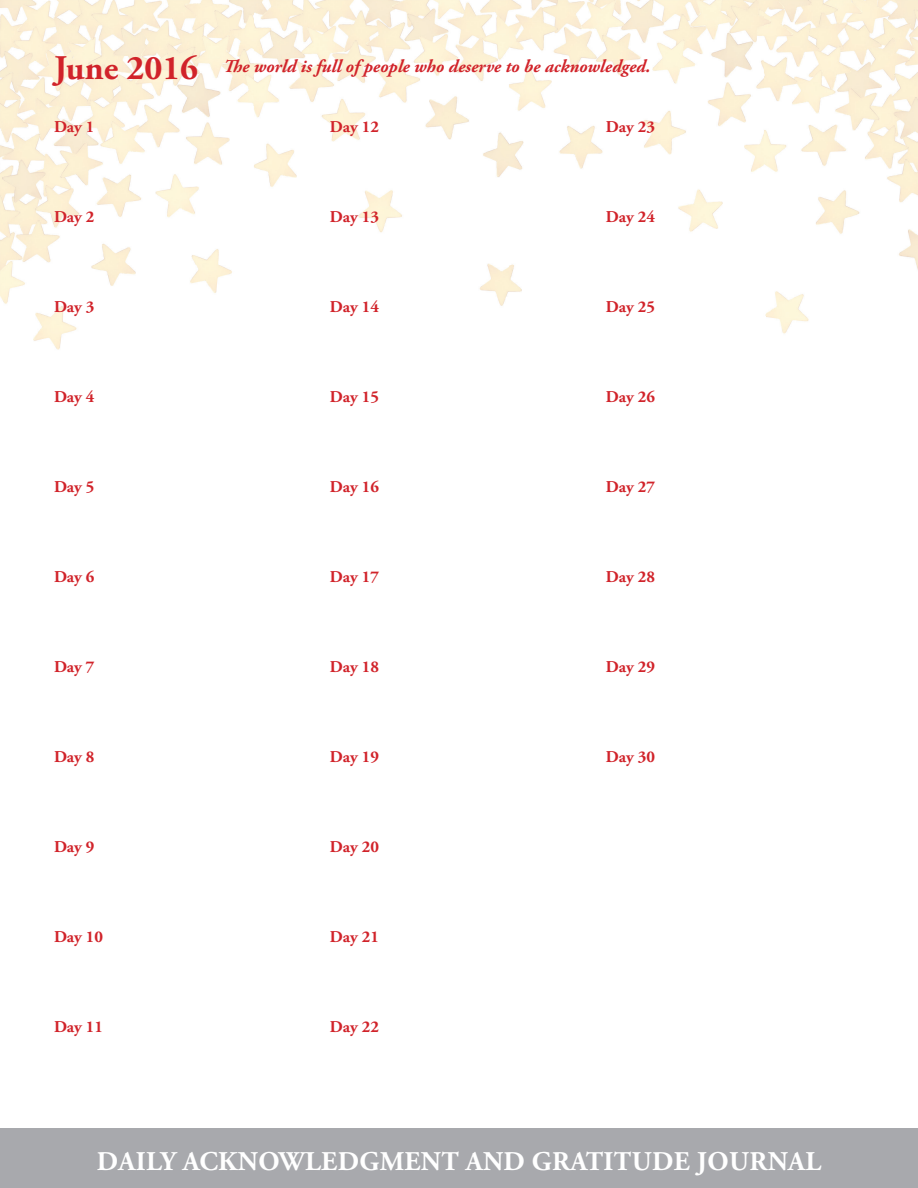
<style>
.page{position:relative;width:918px;height:1188px;background:#fff}
.page>*{position:absolute;margin:0;border:0;box-sizing:border-box;transform-origin:0 0}
.t1{font:700 34.5px "Adobe Garamond Pro";color:#d1232a}
.t2{font:700 27px "Adobe Garamond Pro";letter-spacing:.015em;color:#fff}
.t3{font:italic 700 18px "Adobe Garamond Pro";color:#d1232a}
.t4{font:700 16.5px "Adobe Garamond Pro";color:#d1232a}
</style>
<div class="page">
<div style="left:0;top:1129px;width:918px;height:59px;background:#a8a9ad"></div>
<img style="left:0;top:0;width:918px;height:350px">
<svg style="left:226px;top:59px;width:16px;height:13px"></svg>
<h1 class="t1" style="left:54px;top:48px;width:146px">June 2016</h1>
<p class="t4" style="left:54px;top:117px;width:42px">Day 1</p>
<p class="t3" style="left:242px;top:56px;width:410px">e world is full of people who deserve to be acknowledged.</p>
<p class="t4" style="left:330px;top:117px;width:51px">Day 12</p>
<p class="t4" style="left:606px;top:117px;width:51px">Day 23</p>
<p class="t4" style="left:54px;top:207px;width:42px">Day 2</p>
<p class="t4" style="left:330px;top:207px;width:51px">Day 13</p>
<p class="t4" style="left:606px;top:207px;width:51px">Day 24</p>
<p class="t4" style="left:54px;top:297px;width:42px">Day 3</p>
<p class="t4" style="left:330px;top:297px;width:51px">Day 14</p>
<p class="t4" style="left:606px;top:297px;width:51px">Day 25</p>
<p class="t4" style="left:54px;top:387px;width:42px">Day 4</p>
<p class="t4" style="left:330px;top:387px;width:51px">Day 15</p>
<p class="t4" style="left:606px;top:387px;width:51px">Day 26</p>
<p class="t4" style="left:54px;top:477px;width:42px">Day 5</p>
<p class="t4" style="left:330px;top:477px;width:51px">Day 16</p>
<p class="t4" style="left:606px;top:477px;width:51px">Day 27</p>
<p class="t4" style="left:54px;top:567px;width:42px">Day 6</p>
<p class="t4" style="left:330px;top:567px;width:51px">Day 17</p>
<p class="t4" style="left:606px;top:567px;width:51px">Day 28</p>
<p class="t4" style="left:54px;top:657px;width:42px">Day 7</p>
<p class="t4" style="left:330px;top:657px;width:51px">Day 18</p>
<p class="t4" style="left:606px;top:657px;width:51px">Day 29</p>
<p class="t4" style="left:54px;top:747px;width:42px">Day 8</p>
<p class="t4" style="left:330px;top:747px;width:51px">Day 19</p>
<p class="t4" style="left:606px;top:747px;width:51px">Day 30</p>
<p class="t4" style="left:54px;top:837px;width:42px">Day 9</p>
<p class="t4" style="left:330px;top:837px;width:51px">Day 20</p>
<p class="t4" style="left:54px;top:927px;width:51px">Day 10</p>
<p class="t4" style="left:330px;top:927px;width:51px">Day 21</p>
<p class="t4" style="left:54px;top:1017px;width:51px">Day 11</p>
<p class="t4" style="left:330px;top:1017px;width:51px">Day 22</p>
<h2 class="t2" style="left:97px;top:1145px;width:726px">DAILY ACKNOWLEDGMENT AND GRATITUDE JOURNAL</h2>
</div>
